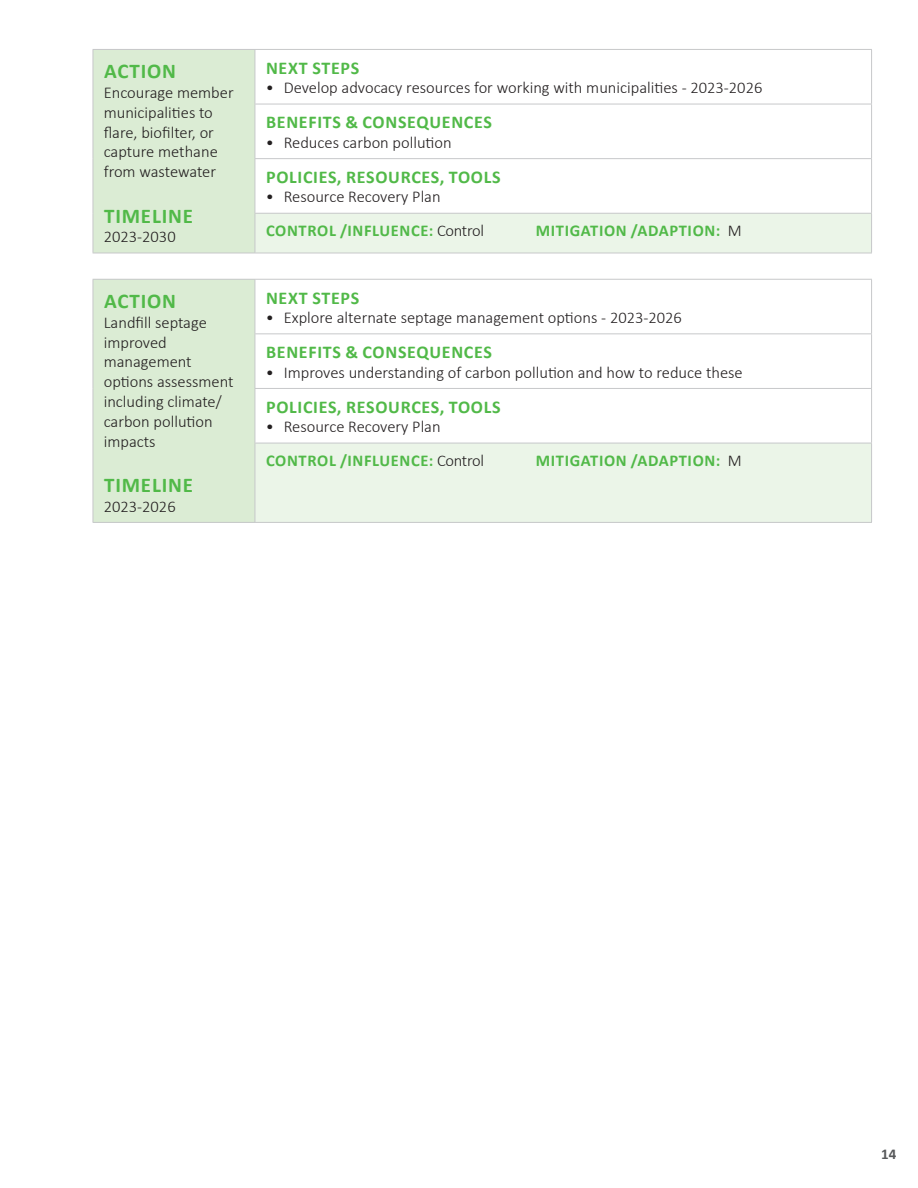
<style>
.page{position:relative;width:918px;height:1188px;background:#fff}
.page>*{position:absolute;margin:0;border:0;box-sizing:border-box;transform-origin:0 0}
.Action_Table_Heading{font:700 21px "Calibri";letter-spacing:.04em;color:#51b948}
.Table_Headings{font:700 18px "Calibri";letter-spacing:.04em;color:#51b948}
.Table_Text{font:300 16.5px/19.8px "Calibri";color:#231f20}
.Table_Headings-2{font:700 16.5px "Calibri";letter-spacing:.04em;color:#51b948}
.t1{font:700 15px "Calibri";color:#57585a}
.s1{font-weight:300;color:#231f20}
</style>
<div class="page">
<div style="left:93px;top:49px;width:162px;height:204px;background:#dbecd4"></div>
<div style="left:255px;top:213px;width:617px;height:40px;background:#ebf5e8"></div>
<hr style="left:93px;top:49px;width:162px;height:1px;background:#c7c8ca">
<hr style="left:93px;top:50px;width:1px;height:54px;background:#c7c8ca">
<hr style="left:255px;top:49px;width:617px;height:1px;background:#c7c8ca">
<hr style="left:255px;top:50px;width:1px;height:54px;background:#c7c8ca">
<hr style="left:871px;top:50px;width:1px;height:54px;background:#c7c8ca">
<hr style="left:93px;top:104px;width:1px;height:55px;background:#c7c8ca">
<hr style="left:255px;top:104px;width:617px;height:1px;background:#c7c8ca">
<hr style="left:255px;top:104px;width:1px;height:54px;background:#c7c8ca">
<hr style="left:871px;top:104px;width:1px;height:54px;background:#c7c8ca">
<hr style="left:93px;top:159px;width:1px;height:54px;background:#c7c8ca">
<hr style="left:255px;top:158px;width:617px;height:1px;background:#c7c8ca">
<hr style="left:255px;top:159px;width:1px;height:54px;background:#c7c8ca">
<hr style="left:871px;top:159px;width:1px;height:54px;background:#c7c8ca">
<hr style="left:93px;top:213px;width:1px;height:40px;background:#c7c8ca">
<hr style="left:255px;top:213px;width:617px;height:1px;background:#c7c8ca">
<hr style="left:255px;top:214px;width:1px;height:39px;background:#c7c8ca">
<hr style="left:871px;top:214px;width:1px;height:39px;background:#c7c8ca">
<hr style="left:93px;top:253px;width:162px;height:1px;background:#c7c8ca">
<hr style="left:255px;top:253px;width:617px;height:1px;background:#c7c8ca">
<div style="left:93px;top:279px;width:162px;height:243px;background:#dbecd4"></div>
<div style="left:255px;top:443px;width:617px;height:79px;background:#ebf5e8"></div>
<hr style="left:93px;top:279px;width:162px;height:1px;background:#c7c8ca">
<hr style="left:93px;top:280px;width:1px;height:54px;background:#c7c8ca">
<hr style="left:255px;top:279px;width:617px;height:1px;background:#c7c8ca">
<hr style="left:255px;top:280px;width:1px;height:53px;background:#c7c8ca">
<hr style="left:871px;top:280px;width:1px;height:53px;background:#c7c8ca">
<hr style="left:93px;top:334px;width:1px;height:54px;background:#c7c8ca">
<hr style="left:255px;top:333px;width:617px;height:1px;background:#c7c8ca">
<hr style="left:255px;top:334px;width:1px;height:54px;background:#c7c8ca">
<hr style="left:871px;top:334px;width:1px;height:54px;background:#c7c8ca">
<hr style="left:93px;top:388px;width:1px;height:55px;background:#c7c8ca">
<hr style="left:255px;top:388px;width:617px;height:1px;background:#c7c8ca">
<hr style="left:255px;top:389px;width:1px;height:54px;background:#c7c8ca">
<hr style="left:871px;top:389px;width:1px;height:54px;background:#c7c8ca">
<hr style="left:93px;top:443px;width:1px;height:79px;background:#c7c8ca">
<hr style="left:255px;top:443px;width:617px;height:1px;background:#c7c8ca">
<hr style="left:255px;top:443px;width:1px;height:79px;background:#c7c8ca">
<hr style="left:871px;top:443px;width:1px;height:79px;background:#c7c8ca">
<hr style="left:93px;top:522px;width:162px;height:1px;background:#c7c8ca">
<hr style="left:255px;top:522px;width:617px;height:1px;background:#c7c8ca">
<p class="Action_Table_Heading" style="left:104px;top:58px;width:73px">ACTION</p>
<p class="Table_Text" style="left:104px;top:82px;width:131px">Encourage member municipalities to flare, biofilter, or capture methane from wastewater</p>
<p class="Action_Table_Heading" style="left:104px;top:202px;width:90px">TIMELINE</p>
<p class="Table_Text" style="left:104px;top:226px;width:73px">2023-2030</p>
<p class="Action_Table_Heading" style="left:104px;top:288px;width:73px">ACTION</p>
<p class="Table_Text" style="left:104px;top:312px;width:131px">Landfill septage improved management options assessment including climate/ carbon pollution impacts</p>
<p class="Action_Table_Heading" style="left:104px;top:472px;width:90px">TIMELINE</p>
<p class="Table_Text" style="left:104px;top:495px;width:73px">2023-2026</p>
<p class="Table_Headings" style="left:266px;top:56px;width:95px">NEXT STEPS</p>
<p class="Table_Text" style="left:266px;top:77px;width:498px">• Develop advocacy resources for working with municipalities - 2023-2026</p>
<p class="Table_Headings" style="left:266px;top:111px;width:227px">BENEFITS &amp; CONSEQUENCES</p>
<p class="Table_Text" style="left:266px;top:132px;width:188px">• Reduces carbon pollution</p>
<p class="Table_Headings" style="left:266px;top:165px;width:236px">POLICIES, RESOURCES, TOOLS</p>
<p class="Table_Text" style="left:266px;top:186px;width:176px">• Resource Recovery Plan</p>
<p class="Table_Headings-2" style="left:266px;top:220px;width:219px">CONTROL /INFLUENCE: <span class="s1">Control</span></p>
<p class="Table_Headings-2" style="left:536px;top:220px;width:207px">MITIGATION /ADAPTION: <span class="s1">M</span></p>
<p class="Table_Headings" style="left:266px;top:286px;width:95px">NEXT STEPS</p>
<p class="Table_Text" style="left:266px;top:307px;width:418px">• Explore alternate septage management options - 2023-2026</p>
<p class="Table_Headings" style="left:266px;top:341px;width:227px">BENEFITS &amp; CONSEQUENCES</p>
<p class="Table_Text" style="left:266px;top:362px;width:479px">• Improves understanding of carbon pollution and how to reduce these</p>
<p class="Table_Headings" style="left:266px;top:395px;width:236px">POLICIES, RESOURCES, TOOLS</p>
<p class="Table_Text" style="left:266px;top:416px;width:176px">• Resource Recovery Plan</p>
<p class="Table_Headings-2" style="left:266px;top:450px;width:219px">CONTROL /INFLUENCE: <span class="s1">Control</span></p>
<p class="Table_Headings-2" style="left:536px;top:450px;width:207px">MITIGATION /ADAPTION: <span class="s1">M</span></p>
<p class="t1" style="left:881px;top:1145px;width:17px">14</p>
</div>
